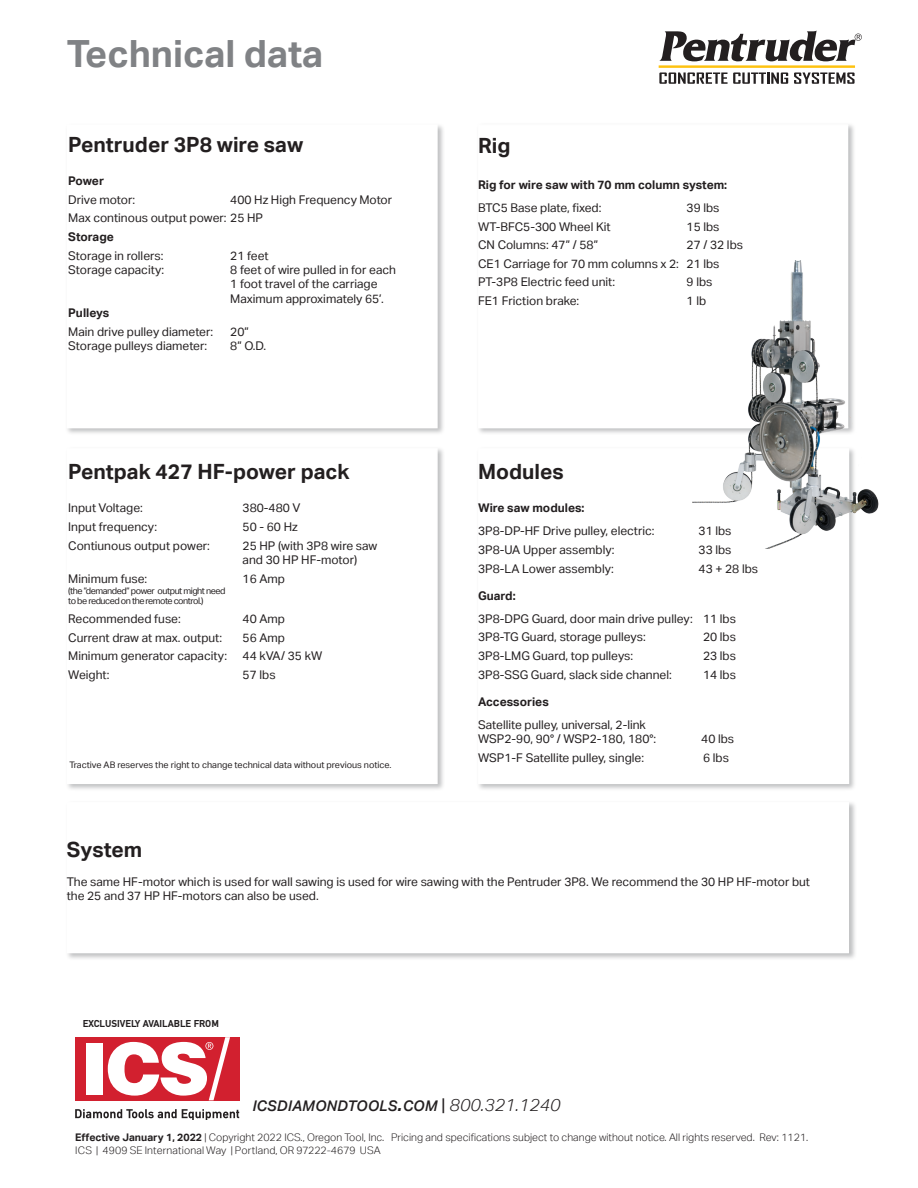
<style>
.page{position:relative;width:918px;height:1188px;background:#fff}
.page>*{position:absolute;margin:0;border:0;box-sizing:border-box;transform-origin:0 0}
.t1{font:700 37.5px "Aktiv Grotesk";color:#808285}
.t2{font:700 21px "Aktiv Grotesk";color:#231f20}
.t3{font:italic 500 14.7px "Aktiv Grotesk";letter-spacing:.015em;color:#231f20}
.t4{font:12px/14.4px "Aktiv Grotesk";color:#231f20}
.t5{font:700 12px "Aktiv Grotesk";color:#231f20}
.t6{font:300 10.5px/12.6px "Aktiv Grotesk";color:#231f20}
.t7{font:700 10.5px "DIN Mittel EF";color:#231f20}
.t8{font:9px "Aktiv Grotesk";color:#231f20}
.t9{font:9px/10.8px "Aktiv Grotesk";letter-spacing:-.05em;color:#231f20}
.s1{font-size:21px}
.s2{font-weight:400;font-style:normal;font-size:17.25px}
.s3{font-weight:300;font-size:17.25px}
.s4{font-weight:700}
</style>
<div class="page">
<svg style="left:660px;top:31px;width:202px;height:30px"></svg>
<hr style="left:659px;top:65px;width:196px;height:3px;background:#fec210">
<svg style="left:659px;top:72px;width:129px;height:12px"></svg>
<svg style="left:794px;top:72px;width:61px;height:12px"></svg>
<svg style="left:75px;top:1109px;width:164px;height:11px"></svg>
<div style="left:75px;top:1037px;width:164px;height:63px;background:#d2202f"></div>
<div style="left:86px;top:1043px;width:17px;height:51px;background:#fff"></div>
<svg style="left:108px;top:1037px;width:122px;height:63px"></svg>
<div style="left:65px;top:123px;width:380px;height:313px;background:#808285;opacity:.5"></div>
<div style="left:67px;top:125px;width:370px;height:303px;background:#fff"></div>
<div style="left:477px;top:446px;width:380px;height:345px;background:#808285;opacity:.5"></div>
<div style="left:478px;top:448px;width:371px;height:336px;background:#fff"></div>
<div style="left:65px;top:446px;width:380px;height:345px;background:#808285;opacity:.5"></div>
<div style="left:67px;top:448px;width:371px;height:336px;background:#fff"></div>
<div style="left:65px;top:800px;width:792px;height:161px;background:#808285;opacity:.5"></div>
<div style="left:67px;top:802px;width:782px;height:151px;background:#fff"></div>
<div style="left:477px;top:122px;width:379px;height:314px;background:#808285;opacity:.5"></div>
<div style="left:478px;top:124px;width:371px;height:304px;background:#fff"></div>
<img style="left:692px;top:260px;width:187px;height:289px">
<h1 class="t1" style="left:67px;top:31px;width:258px">Technical data</h1>
<h2 class="t2" style="left:68px;top:131px;width:236px">Pentruder 3P8 wire saw</h2>
<p class="t5" style="left:68px;top:173px;width:37px">Power</p>
<p class="t4" style="left:68px;top:192px;width:68px">Drive motor:</p>
<p class="t4" style="left:68px;top:190px;width:325px;line-height:18.6px;text-indent:162px">400 Hz High Frequency Motor<br>Max continous output power: 25 HP</p>
<p class="t5" style="left:68px;top:229px;width:47px">Storage</p>
<p class="t4" style="left:68px;top:248px;width:97px">Storage in rollers:</p>
<p class="t4" style="left:230px;top:248px;width:40px">21 feet</p>
<p class="t4" style="left:68px;top:262px;width:97px">Storage capacity:</p>
<p class="t4" style="left:230px;top:262px;width:167px">8 feet of wire pulled in for each<br>1 foot travel of the carriage<br>Maximum approximately 65’.</p>
<p class="t5" style="left:68px;top:305px;width:43px">Pulleys</p>
<p class="t4" style="left:68px;top:324px;width:146px">Main drive pulley diameter:</p>
<p class="t4" style="left:230px;top:324px;width:20px">20”</p>
<p class="t4" style="left:68px;top:339px;width:140px">Storage pulleys diameter:</p>
<p class="t4" style="left:230px;top:339px;width:37px">8” O.D.</p>
<h2 class="t2" style="left:68px;top:459px;width:283px">Pentpak 427 HF-power pack</h2>
<p class="t4" style="left:68px;top:501px;width:76px">Input Voltage:</p>
<p class="t4" style="left:243px;top:501px;width:59px">380-480 V</p>
<p class="t4" style="left:68px;top:520px;width:90px">Input frequency:</p>
<p class="t4" style="left:243px;top:520px;width:57px">50 - 60 Hz</p>
<p class="t4" style="left:68px;top:538px;width:143px">Contiunous output power:</p>
<p class="t4" style="left:243px;top:538px;width:136px">25 HP (with 3P8 wire saw and 30 HP HF-motor)</p>
<p class="t4" style="left:68px;top:571px;width:80px">Minimum fuse:</p>
<p class="t4" style="left:243px;top:571px;width:44px">16 Amp</p>
<p class="t9" style="left:68px;top:585px;width:159px">(the ”demanded” power output might need to be reduced on the remote control.)</p>
<p class="t4" style="left:68px;top:611px;width:114px">Recommended fuse:</p>
<p class="t4" style="left:243px;top:611px;width:44px">40 Amp</p>
<p class="t4" style="left:68px;top:630px;width:155px">Current draw at max. output:</p>
<p class="t4" style="left:243px;top:630px;width:44px">56 Amp</p>
<p class="t4" style="left:68px;top:649px;width:160px">Minimum generator capacity:</p>
<p class="t4" style="left:243px;top:649px;width:81px">44 kVA/ 35 kW</p>
<p class="t4" style="left:68px;top:667px;width:43px">Weight:</p>
<p class="t4" style="left:243px;top:667px;width:35px">57 lbs</p>
<p class="t8" style="left:69px;top:760px;width:324px">Tractive AB reserves the right to change technical data without previous notice.</p>
<h2 class="t2" style="left:478px;top:132px;width:34px">Rig</h2>
<p class="t5" style="left:478px;top:177px;width:251px">Rig for wire saw with 70 mm column system:</p>
<p class="t4" style="left:478px;top:200px;width:125px">BTC5 Base plate, fixed:</p>
<p class="t4" style="left:687px;top:200px;width:35px">39 lbs</p>
<p class="t4" style="left:478px;top:219px;width:134px">WT-BFC5-300 Wheel Kit</p>
<p class="t4" style="left:687px;top:219px;width:35px">15 lbs</p>
<p class="t4" style="left:478px;top:238px;width:122px">CN Columns: 47” / 58”</p>
<p class="t4" style="left:478px;top:236px;width:267px;line-height:18.6px;text-indent:208px">27 / 32 lbs<br>CE1 Carriage for 70 mm columns x 2: 21 lbs<br>PT-3P8 Electric feed unit:</p>
<p class="t4" style="left:687px;top:275px;width:27px">9 lbs</p>
<p class="t4" style="left:478px;top:294px;width:103px">FE1 Friction brake:</p>
<p class="t4" style="left:687px;top:294px;width:21px">1 lb</p>
<h2 class="t2" style="left:478px;top:459px;width:87px">Modules</h2>
<p class="t5" style="left:478px;top:501px;width:108px">Wire saw modules:</p>
<p class="t4" style="left:478px;top:524px;width:178px">3P8-DP-HF Drive pulley, electric:</p>
<p class="t4" style="left:699px;top:524px;width:35px">31 lbs</p>
<p class="t4" style="left:478px;top:542px;width:138px">3P8-UA Upper assembly:</p>
<p class="t4" style="left:699px;top:542px;width:35px">33 lbs</p>
<p class="t4" style="left:478px;top:561px;width:137px">3P8-LA Lower assembly:</p>
<p class="t4" style="left:699px;top:561px;width:61px">43 + 28 lbs</p>
<p class="t5" style="left:478px;top:588px;width:39px">Guard:</p>
<p class="t4" style="left:478px;top:609px;width:260px;line-height:18.6px">3P8-DPG Guard, door main drive pulley: 11 lbs<br>3P8-TG Guard, storage pulleys:</p>
<p class="t4" style="left:703px;top:630px;width:35px">20 lbs</p>
<p class="t4" style="left:478px;top:648px;width:157px">3P8-LMG Guard, top pulleys:</p>
<p class="t4" style="left:703px;top:648px;width:35px">23 lbs</p>
<p class="t4" style="left:478px;top:667px;width:195px">3P8-SSG Guard, slack side channel:</p>
<p class="t4" style="left:703px;top:667px;width:35px">14 lbs</p>
<p class="t5" style="left:478px;top:694px;width:72px">Accessories</p>
<p class="t4" style="left:478px;top:717px;width:180px">Satellite pulley, universal, 2-link<br>WSP2-90, 90° / WSP2-180, 180°:</p>
<p class="t4" style="left:701px;top:732px;width:35px">40 lbs</p>
<p class="t4" style="left:478px;top:750px;width:167px">WSP1-F Satellite pulley, single:</p>
<p class="t4" style="left:703px;top:750px;width:27px">6 lbs</p>
<h2 class="t2" style="left:67px;top:836px;width:77px">System</h2>
<p class="t4" style="left:67px;top:874px;width:745px">The same HF-motor which is used for wall sawing is used for wire sawing with the Pentruder 3P8. We recommend the 30 HP HF-motor but the 25 and 37 HP HF-motors can also be used.</p>
<p class="t7" style="left:83px;top:1017px;width:138px">EXCLUSIVELY AVAILABLE FROM</p>
<p class="t3" style="left:252px;top:1097px;width:310px">ICSDIAMONDTOOLS<span class="s1">.</span>COM <span class="s2">|</span> <span class="s3">800.321.1240</span></p>
<p class="t6" style="left:75px;top:1131px;width:735px"><span class="s4">Effective January 1, 2022</span> | Copyright 2022 ICS., Oregon Tool, Inc. Pricing and specifications subject to change without notice. All rights reserved. Rev: 1121.<br>ICS | 4909 SE International Way | Portland, OR 97222-4679 USA</p>
</div>
